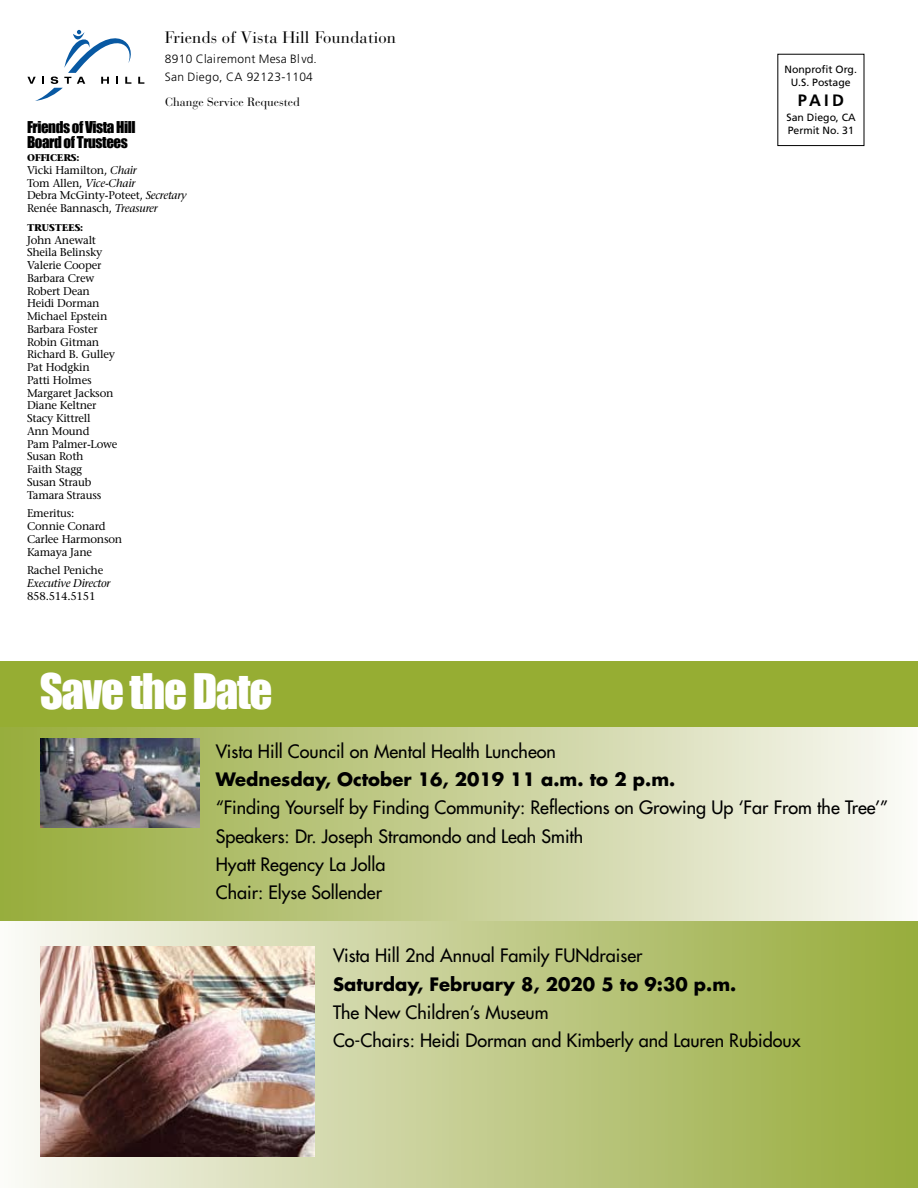
<style>
.page{position:relative;width:918px;height:1188px;background:#fff}
.page>*{position:absolute;margin:0;border:0;box-sizing:border-box;transform-origin:0 0}
.t1{font:45px "Impact";letter-spacing:-.03em;color:#fff}
.t2{font:18px/28.3px "Futura";color:#000}
.t3{font:700 18px "Futura";color:#000}
.t4{font:16.5px "Bauer Bodoni";letter-spacing:.01em;color:#000}
.t5{font:700 16.5px "Frutiger";color:#000}
.t6{font:15px/15px "Impact";letter-spacing:-.03em;color:#000}
.t7{font:300 12px/18px "Frutiger";letter-spacing:.025em;color:#000}
.t8{font:12px "Bauer Bodoni";color:#000}
.t9{font:11.25px/12.8px "Stone Serif";letter-spacing:-.02em;color:#000}
.t10{font:italic 11.25px "Stone Serif";letter-spacing:-.02em;color:#000}
.t11{font:10.5px/13.5px "Frutiger";color:#000;text-align:center}
.t12{font:700 9.75px "Stone Serif";letter-spacing:-.02em;color:#000}
.s1{font-style:italic}
</style>
<div class="page">
<svg style="left:27px;top:30px;width:117px;height:71px"></svg>
<div style="left:0;top:910px;width:918px;height:278px;background:linear-gradient(to right,#f4f1ee,#97ac3b)"></div>
<div style="left:0;top:721px;width:918px;height:200px;background:linear-gradient(to right,#95aa39,#f9f7f4)"></div>
<div style="left:0;top:662px;width:918px;height:65px;background:#96ad33"></div>
<img style="left:40px;top:738px;width:159px;height:90px">
<img style="left:40px;top:946px;width:275px;height:210px">
<h3 class="t4" style="left:165px;top:28px;width:233px">Friends of Vista Hill Foundation</h3>
<p class="t7" style="left:165px;top:50px;width:154px">8910 Clairemont Mesa Blvd.<br>San Diego, CA 92123-1104</p>
<p class="t8" style="left:165px;top:94px;width:136px">Change Service Requested</p>
<h3 class="t6" style="left:27px;top:120px;width:110px">Friends of Vista Hill<br>Board of Trustees</h3>
<p class="t12" style="left:27px;top:151px;width:54px">OFFICERS:</p>
<p class="t9" style="left:27px;top:163px;width:161px">Vicki Hamilton, <span class="s1">Chair<br></span>Tom Allen, <span class="s1">Vice-Chair<br></span>Debra McGinty-Poteet, <span class="s1">Secretary<br></span>Renée Bannasch, <span class="s1">Treasurer</span></p>
<p class="t12" style="left:27px;top:221px;width:58px">TRUSTEES:</p>
<p class="t9" style="left:27px;top:233px;width:92px">John Anewalt<br>Sheila Belinsky<br>Valerie Cooper<br>Barbara Crew<br>Robert Dean<br>Heidi Dorman<br>Michael Epstein<br>Barbara Foster<br>Robin Gitman<br>Richard B. Gulley<br>Pat Hodgkin<br>Patti Holmes<br>Margaret Jackson<br>Diane Keltner<br>Stacy Kittrell<br>Ann Mound<br>Pam Palmer-Lowe<br>Susan Roth<br>Faith Stagg<br>Susan Straub<br>Tamara Strauss</p>
<p class="t9" style="left:27px;top:507px;width:97px">Emeritus:<br>Connie Conard<br>Carlee Harmonson<br>Kamaya Jane</p>
<p class="t9" style="left:27px;top:564px;width:78px">Rachel Peniche</p>
<p class="t10" style="left:27px;top:576px;width:85px">Executive Director</p>
<p class="t9" style="left:27px;top:589px;width:70px">858.514.5151</p>
<h1 class="t1" style="left:40px;top:656px;width:234px">Save the Date</h1>
<p class="t11" style="left:785px;top:62px;width:74px">Nonprofit Org.<br>U.S. Postage</p>
<h3 class="t5" style="left:798px;top:91px;width:48px">PAID</h3>
<p class="t11" style="left:787px;top:110px;width:71px;text-align:left">San Diego, CA<br>Permit No. 31</p>
<h2 class="t2" style="left:216px;top:737px;width:342px">Vista Hill Council on Mental Health Luncheon</h2>
<h2 class="t3" style="left:216px;top:767px;width:461px">Wednesday, October 16, 2019 11 a.m. to 2 p.m.</h2>
<h2 class="t2" style="left:216px;top:793px;width:674px">“Finding Yourself by Finding Community: Reflections on Growing Up ‘Far From the Tree’” Speakers: Dr. Joseph Stramondo and Leah Smith<br>Hyatt Regency La Jolla<br>Chair: Elyse Sollender</h2>
<h2 class="t2" style="left:333px;top:941px;width:311px">Vista Hill 2nd Annual Family FUNdraiser</h2>
<h2 class="t3" style="left:333px;top:971px;width:405px">Saturday, February 8, 2020 5 to 9:30 p.m.</h2>
<h2 class="t2" style="left:333px;top:998px;width:469px">The New Children’s Museum<br>Co-Chairs: Heidi Dorman and Kimberly and Lauren Rubidoux</h2>
</div>
